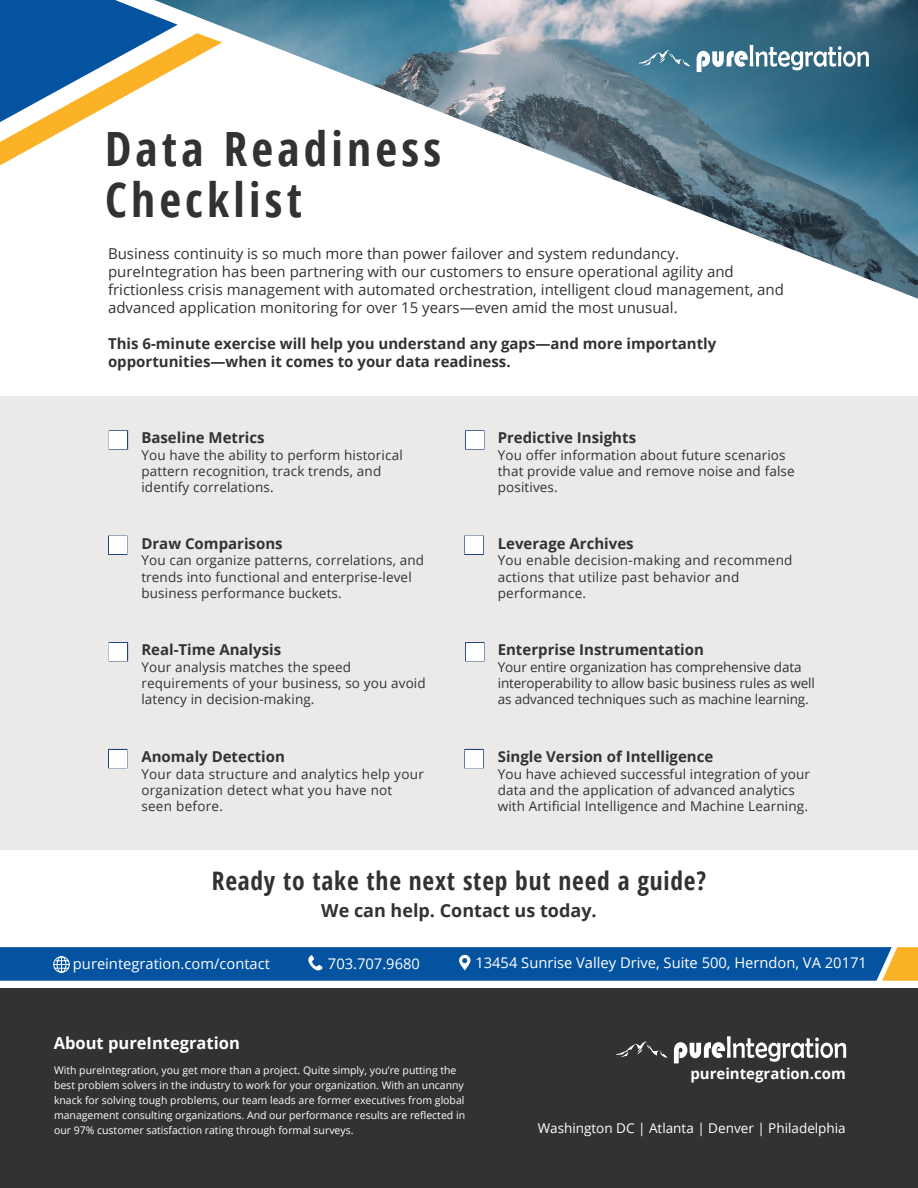
<style>
.page{position:relative;width:918px;height:1188px;background:#fff}
.page>*{position:absolute;margin:0;border:0;box-sizing:border-box;transform-origin:0 0}
.t1{font:700 47.25px/50.6px "Open Sans Condensed";letter-spacing:.09em;color:#313232}
.t2{font:700 25.5px "Open Sans Condensed";letter-spacing:.03em;color:#313232}
.t3{font:700 18px "Open Sans";color:#313232}
.t4{font:700 16.5px "Open Sans";color:#fff}
.t5{font:15px/18px "Open Sans";color:#313232}
.t6{font:700 15px/18px "Open Sans";color:#313232}
.t7{font:700 15px "Open Sans";color:#fff}
.t8{font:14.7px "Open Sans";color:#fff}
.t9{font:13.5px/16.2px "Open Sans";letter-spacing:.01em;color:#313232}
.t10{font:13.5px/16.2px "Open Sans";letter-spacing:-.01em;color:#313232}
.t11{font:13.5px "Open Sans";color:#fff}
.t12{font:10.5px/15px "Open Sans";color:#fff}
</style>
<div class="page">
<div style="left:0;top:396px;width:918px;height:453px;background:#ebeae9"></div>
<img style="left:222px;top:0;width:696px;height:299px">
<svg style="left:0;top:0;width:222px;height:165px"></svg>
<svg style="left:639px;top:50px;width:51px;height:16px"></svg>
<svg style="left:697px;top:45px;width:172px;height:27px"></svg>
<div style="left:0;top:988px;width:918px;height:200px;background:#313232"></div>
<svg style="left:616px;top:1041px;width:52px;height:17px"></svg>
<svg style="left:674px;top:1036px;width:172px;height:27px"></svg>
<svg style="left:0;top:947px;width:918px;height:34px;background:#125a9e"></svg>
<div style="left:109px;top:430px;width:19px;height:20px;background:#fff;border:2px solid #fff"></div>
<div style="left:465px;top:430px;width:19px;height:20px;background:#fff;border:2px solid #fff"></div>
<div style="left:108px;top:536px;width:19px;height:19px;background:#fff;border:2px solid #fff"></div>
<div style="left:464px;top:536px;width:20px;height:19px;background:#fff;border:2px solid #fff"></div>
<div style="left:108px;top:749px;width:19px;height:19px;background:#fff;border:2px solid #fff"></div>
<div style="left:464px;top:749px;width:20px;height:19px;background:#fff;border:2px solid #fff"></div>
<div style="left:109px;top:642px;width:19px;height:19px;background:#fff;border:2px solid #fff"></div>
<div style="left:465px;top:642px;width:19px;height:19px;background:#fff;border:2px solid #fff"></div>
<h1 class="t1" style="left:105px;top:122px;width:338px">Data Readiness<br>Checklist</h1>
<p class="t5" style="left:108px;top:244px;width:677px">Business continuity is so much more than power failover and system redundancy. pureIntegration has been partnering with our customers to ensure operational agility and frictionless crisis management with automated orchestration, intelligent cloud management, and advanced application monitoring for over 15 years—even amid the most unusual.</p>
<p class="t6" style="left:108px;top:334px;width:610px">This 6-minute exercise will help you understand any gaps—and more importantly opportunities—when it comes to your data readiness.</p>
<p class="t6" style="left:141px;top:428px;width:125px">Baseline Metrics</p>
<p class="t6" style="left:498px;top:428px;width:140px">Predictive Insights</p>
<p class="t9" style="left:141px;top:447px;width:263px">You have the ability to perform historical pattern recognition, track trends, and identify correlations.</p>
<p class="t9" style="left:498px;top:447px;width:299px">You offer information about future scenarios that provide value and remove noise and false positives.</p>
<p class="t6" style="left:141px;top:534px;width:143px">Draw Comparisons</p>
<p class="t6" style="left:498px;top:534px;width:138px">Leverage Archives</p>
<p class="t9" style="left:141px;top:552px;width:284px">You can organize patterns, correlations, and trends into functional and enterprise-level business performance buckets.</p>
<p class="t9" style="left:498px;top:552px;width:296px">You enable decision-making and recommend actions that utilize past behavior and performance.</p>
<p class="t6" style="left:141px;top:640px;width:141px">Real-Time Analysis</p>
<p class="t6" style="left:498px;top:640px;width:208px">Enterprise Instrumentation</p>
<p class="t9" style="left:141px;top:659px;width:286px">Your analysis matches the speed requirements of your business, so you avoid latency in decision-making.</p>
<p class="t10" style="left:498px;top:659px;width:319px">Your entire organization has comprehensive data interoperability to allow basic business rules as well as advanced techniques such as machine learning.</p>
<p class="t6" style="left:141px;top:747px;width:145px">Anomaly Detection</p>
<p class="t6" style="left:498px;top:747px;width:217px">Single Version of Intelligence</p>
<p class="t9" style="left:141px;top:765px;width:284px">Your data structure and analytics help your organization detect what you have not seen before.</p>
<p class="t9" style="left:498px;top:765px;width:314px">You have achieved successful integration of your data and the application of advanced analytics with Artificial Intelligence and Machine Learning.</p>
<h2 class="t2" style="left:212px;top:863px;width:496px">Ready to take the next step but need a guide?</h2>
<h3 class="t3" style="left:321px;top:898px;width:277px">We can help. Contact us today.</h3>
<p class="t8" style="left:73px;top:953px;width:199px">pureintegration.com/contact</p>
<p class="t8" style="left:328px;top:953px;width:93px">703.707.9680</p>
<p class="t8" style="left:475px;top:953px;width:393px">13454 Sunrise Valley Drive, Suite 500, Herndon, VA 20171</p>
<p class="t4" style="left:54px;top:1032px;width:188px">About pureIntegration</p>
<p class="t12" style="left:54px;top:1062px;width:404px">With pureIntegration, you get more than a project. Quite simply, you’re putting the</p>
<p class="t7" style="left:690px;top:1063px;width:157px">pureintegration.com</p>
<p class="t12" style="left:54px;top:1077px;width:413px">best problem solvers in the industry to work for your organization. With an uncanny knack for solving tough problems, our team leads are former executives from global management consulting organizations. And our performance results are reflected in our 97% customer satisfaction rating through formal surveys.</p>
<p class="t11" style="left:538px;top:1119px;width:310px">Washington DC | Atlanta | Denver | Philadelphia</p>
</div>
